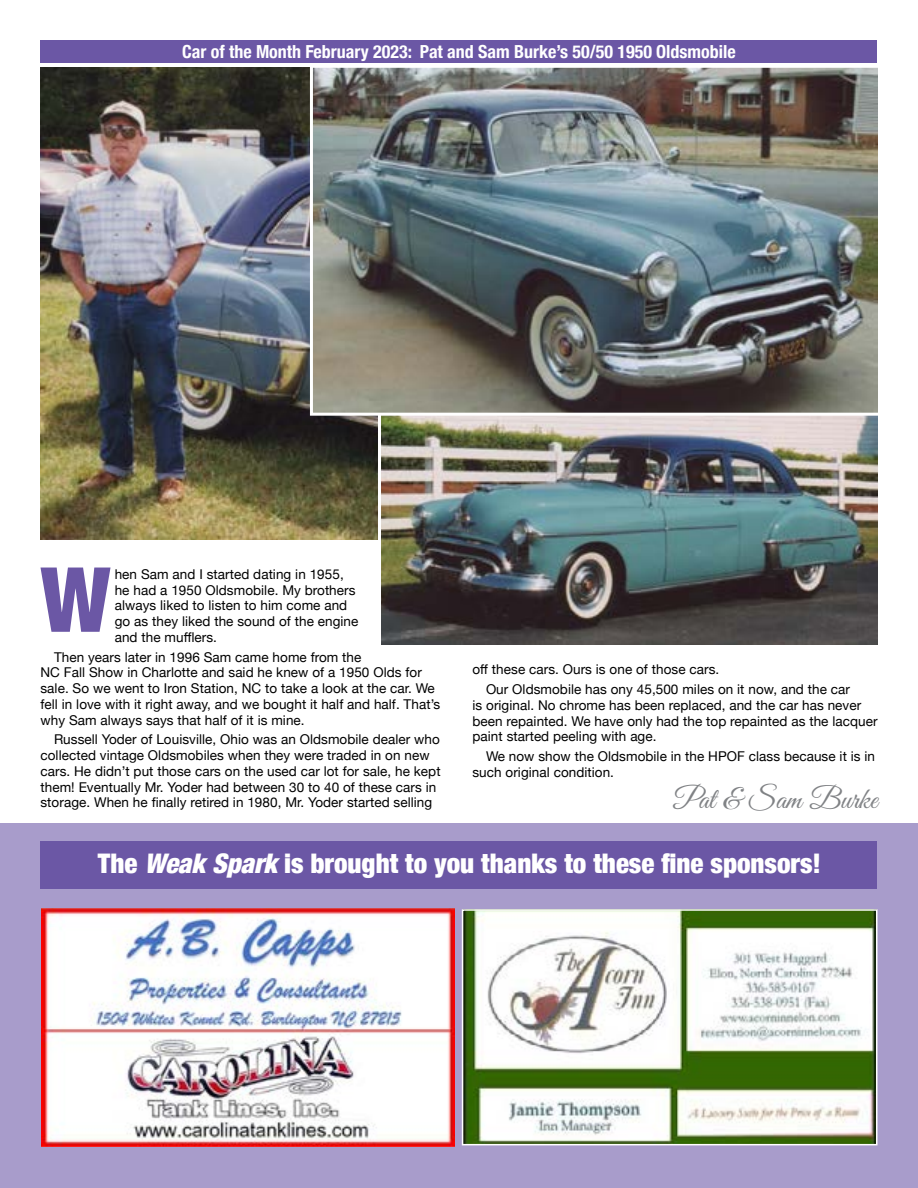
<style>
.page{position:relative;width:918px;height:1188px;background:#fff}
.page>*{position:absolute;margin:0;border:0;box-sizing:border-box;transform-origin:0 0}
.t1{font:900 condensed 90px "Helvetica Neue";color:#6b57a5}
.t2{font:30px "Great Vibes";color:#808285}
.t3{font:900 condensed 27px "Helvetica Neue";color:#fff}
.t4{font:700 condensed 18px "Helvetica Neue";color:#fff}
.t5{font:13.5px/15.8px "Helvetica Neue";letter-spacing:.005em;color:#000}
.s1{font-style:italic}
</style>
<div class="page">
<img style="left:40px;top:68px;width:338px;height:472px">
<div style="left:0;top:824px;width:918px;height:364px;background:#a89ccb"></div>
<div style="left:40px;top:841px;width:838px;height:48px;background:#6b57a5"></div>
<img style="left:42px;top:909px;width:413px;height:237px">
<img style="left:465px;top:912px;width:410px;height:230px">
<div style="left:462px;top:909px;width:416px;height:236px;border:2px solid #fff"></div>
<img style="left:382px;top:416px;width:496px;height:228px">
<div style="left:378px;top:353px;width:504px;height:295px;border:3px solid #fff"></div>
<div style="left:40px;top:40px;width:838px;height:23px;background:#6b57a5"></div>
<img style="left:314px;top:69px;width:564px;height:343px">
<div style="left:310px;top:65px;width:572px;height:351px;border:3px solid #fff"></div>
<h3 class="t4" style="left:182px;top:36px;width:555px">Car of the Month February 2023: Pat and Sam Burke’s 50/50 1950 Oldsmobile</h3>
<h1 class="t1" style="left:40px;top:526px;width:72px">W</h1>
<p class="t5" style="left:115px;top:567px;width:245px">hen Sam and I started dating in 1955, he had a 1950 Oldsmobile. My brothers always liked to listen to him come and go as they liked the sound of the engine and the mufflers.</p>
<p class="t5" style="left:40px;top:650px;width:401px;text-indent:14px">Then years later in 1996 Sam came home from the<br>NC Fall Show in Charlotte and said he knew of a 1950 Olds for sale. So we went to Iron Station, NC to take a look at the car. We fell in love with it right away, and we bought it half and half. That’s why Sam always says that half of it is mine.</p>
<p class="t5" style="left:40px;top:733px;width:402px;text-indent:14px">Russell Yoder of Louisville, Ohio was an Oldsmobile dealer who collected vintage Oldsmobiles when they were traded in on new cars. He didn’t put those cars on the used car lot for sale, he kept them! Eventually Mr. Yoder had between 30 to 40 of these cars in storage. When he finally retired in 1980, Mr. Yoder started selling</p>
<p class="t5" style="left:486px;top:660px;width:365px;line-height:19.8px;text-indent:-14px">off these cars. Ours is one of those cars.<br>Our Oldsmobile has ony 45,500 miles on it now, and the car</p>
<p class="t5" style="left:472px;top:698px;width:407px">is original. No chrome has been replaced, and the car has never been repainted. We have only had the top repainted as the lacquer paint started peeling with age.</p>
<p class="t5" style="left:472px;top:749px;width:404px;text-indent:14px">We now show the Oldsmobile in the HPOF class because it is in such original condition.</p>
<h2 class="t2" style="left:674px;top:783px;width:205px">Pat &amp; Sam Burke</h2>
<h3 class="t3" style="left:98px;top:841px;width:725px">The <span class="s1">WeakSpark</span>is brought to you thanks to these fine sponsors!</h3>
</div>
